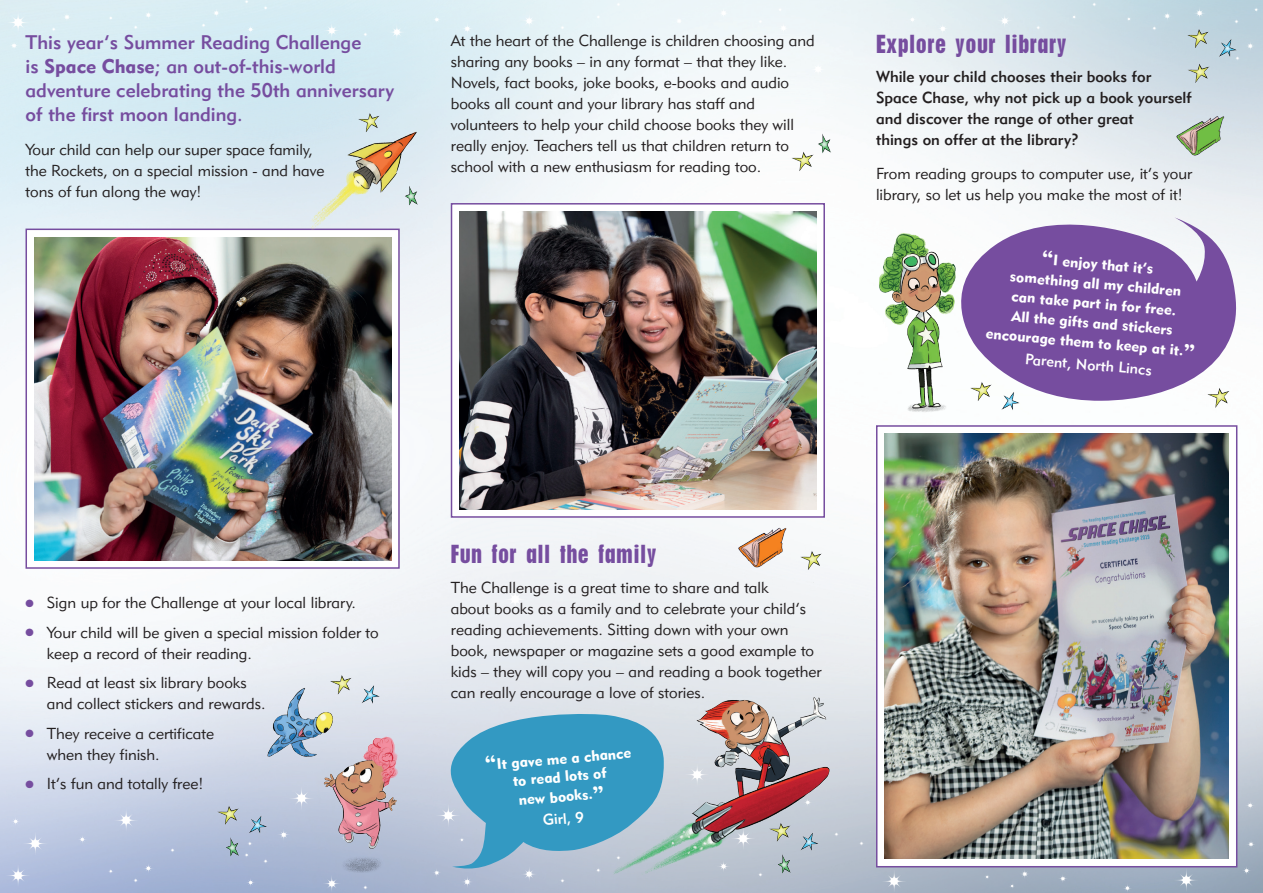
<style>
.page{position:relative;width:1263px;height:893px;background:#fff}
.page>*{position:absolute;margin:0;border:0;box-sizing:border-box;transform-origin:0 0}
.t1{font:700 condensed 24px "Placard";letter-spacing:.03em;color:#764d9f}
.t2{font:19.5px/24px "Geometric 415 BT Medium A";color:#764d9f}
.t3{font:15.75px/21px "Geometric 415 BT Lite A";color:#231f20}
.t4{font:15.75px/21px "Geometric 415 BT Medium A";color:#231f20}
.t5{font:15px/18px "Geometric 415 BT Black A";color:#fff;text-align:center}
.t6{font:15px "Geometric 415 BT Medium A";color:#fff}
.s1{font-family:"Geometric 415 BT Black A"}
.s2{font-family:"A Bee Zee";font-size:28.5px}
.s3{color:#764d9f}
</style>
<div class="page">
<img style="left:850px;top:0;width:413px;height:40px">
<div style="left:383px;top:0;width:33px;height:55px;background:#d7edf4"></div>
<div style="left:182px;top:0;width:41px;height:37px;background:#d7edf3"></div>
<div style="left:767px;top:12px;width:71px;height:80px;background:#f2f7f9"></div>
<img style="left:45px;top:5px;width:29px;height:37px">
<img style="left:5px;top:33px;width:16px;height:37px">
<img style="left:670px;top:9px;width:16px;height:37px">
<div style="left:1121px;top:3px;width:53px;height:37px;background:#c3d8e3"></div>
<img style="left:1230px;top:33px;width:27px;height:38px">
<img style="left:0;top:824px;width:771px;height:69px">
<img style="left:17px;top:816px;width:95px;height:45px">
<img style="left:430px;top:764px;width:7px;height:88px">
<img style="left:876px;top:867px;width:264px;height:26px">
<img style="left:1168px;top:867px;width:65px;height:26px">
<img style="left:1233px;top:859px;width:30px;height:34px">
<img style="left:1237px;top:790px;width:26px;height:69px">
<img style="left:1050px;top:867px;width:34px;height:26px">
<div style="left:497px;top:581px;width:48px;height:36px;background:#eef0f4"></div>
<img style="left:108px;top:802px;width:48px;height:36px">
<div style="left:0;top:805px;width:79px;height:37px;background:#c3cee5"></div>
<svg style="left:437px;top:709px;width:145px;height:163px;background:#69accc"></svg>
<div style="left:26px;top:229px;width:374px;height:340px;background:#fff;border:2px solid #764d9f"></div>
<img style="left:34px;top:237px;width:357px;height:323px">
<div style="left:451px;top:203px;width:374px;height:315px;background:#fff;border:2px solid #764d9f"></div>
<img style="left:459px;top:212px;width:357px;height:297px">
<div style="left:876px;top:425px;width:361px;height:442px;background:#fff;border:2px solid #764d9f"></div>
<img style="left:884px;top:434px;width:345px;height:425px">
<img style="left:700px;top:507px;width:138px;height:74px">
<img style="left:1148px;top:97px;width:115px;height:68px">
<img style="left:295px;top:120px;width:133px;height:120px">
<img style="left:582px;top:672px;width:287px;height:207px">
<img style="left:244px;top:624px;width:171px;height:264px">
<img style="left:791px;top:541px;width:39px;height:41px">
<img style="left:208px;top:796px;width:73px;height:63px">
<img style="left:760px;top:813px;width:61px;height:63px">
<img style="left:349px;top:104px;width:38px;height:33px">
<img style="left:1178px;top:19px;width:72px;height:41px">
<img style="left:782px;top:142px;width:37px;height:32px">
<img style="left:800px;top:131px;width:39px;height:35px">
<img style="left:321px;top:665px;width:62px;height:41px">
<svg style="left:975px;top:207px;width:266px;height:194px;fill:#764d9f"></svg>
<img style="left:864px;top:190px;width:111px;height:238px">
<img style="left:961px;top:372px;width:65px;height:39px">
<img style="left:1198px;top:378px;width:39px;height:35px">
<img style="left:387px;top:183px;width:38px;height:27px">
<img style="left:1178px;top:54px;width:39px;height:34px">
<svg style="left:1184px;top:343px;width:10px;height:8px"></svg>
<p class="t2" style="left:26px;top:30px;width:370px">This year’s Summer Reading Challenge<br>is <span class="s1">Space Chase</span>; an out-of-this-world adventure celebrating the 50th anniversary of the first moon landing.</p>
<p class="t3" style="left:26px;top:138px;width:300px">Your child can help our super space family, the Rockets, on a special mission - and have tons of fun along the way!</p>
<p class="t3" style="left:451px;top:30px;width:365px">At the heart of the Challenge is children choosing and sharing any books – in any format – that they like.<br>Novels, fact books, joke books, e-books and audio books all count and your library has staff and volunteers to help your child choose books they will really enjoy. Teachers tell us that children return to school with a new enthusiasm for reading too.</p>
<h1 class="t1" style="left:876px;top:30px;width:192px">Explore your library</h1>
<p class="t4" style="left:876px;top:66px;width:317px">While your child chooses their books for Space Chase, why not pick up a book yourself and discover the range of other great<br>things on offer at the library?</p>
<p class="t3" style="left:876px;top:163px;width:318px">From reading groups to computer use, it’s your library, so let us help you make the most of it!</p>
<p class="t5" style="left:1042px;top:250px;width:114px;rotate:5deg"><span class="s2">“</span>I enjoy that it’s</p>
<p class="t5" style="left:1011px;top:267px;width:173px;rotate:5deg">something all my children</p>
<p class="t5" style="left:1012px;top:287px;width:167px;rotate:5deg">can take part in for free.</p>
<p class="t5" style="left:1012px;top:306px;width:163px;rotate:5deg">All the gifts and stickers</p>
<p class="t5" style="left:987px;top:324px;width:200px;rotate:5deg">encourage them to keep at it.</p>
<p class="t6" style="left:1026px;top:350px;width:129px;rotate:5deg">Parent, North Lincs</p>
<p class="t3" style="left:26px;top:592px;width:332px"><span class="s3">●</span> Sign up for the Challenge at your local library.</p>
<p class="t3" style="left:47px;top:622px;width:333px;text-indent:-21px"><span class="s3">●</span> Your child will be given a special mission folder to keep a record of their reading.</p>
<p class="t3" style="left:47px;top:672px;width:220px;text-indent:-21px"><span class="s3">●</span> Read at least six library books and collect stickers and rewards.</p>
<p class="t3" style="left:47px;top:723px;width:169px;text-indent:-21px"><span class="s3">●</span> They receive a certificate when they finish.</p>
<p class="t3" style="left:26px;top:773px;width:180px"><span class="s3">●</span> It’s fun and totally free!</p>
<h1 class="t1" style="left:451px;top:540px;width:207px">Fun for all the family</h1>
<p class="t3" style="left:451px;top:576px;width:372px">The Challenge is a great time to share and talk<br>about books as a family and to celebrate your child’s reading achievements. Sitting down with your own book, newspaper or magazine sets a good example to kids – they will copy you – and reading a book together can really encourage a love of stories.</p>
<p class="t5" style="left:484px;top:756px;width:148px;rotate:-5deg"><span class="s2">“</span>It gave me a chance to read lots of</p>
<p class="t5" style="left:518px;top:791px;width:87px;rotate:-5deg">new books.<span class="s2">”</span></p>
<p class="t6" style="left:542px;top:811px;width:42px;rotate:-5deg">Girl, 9</p>
</div>
